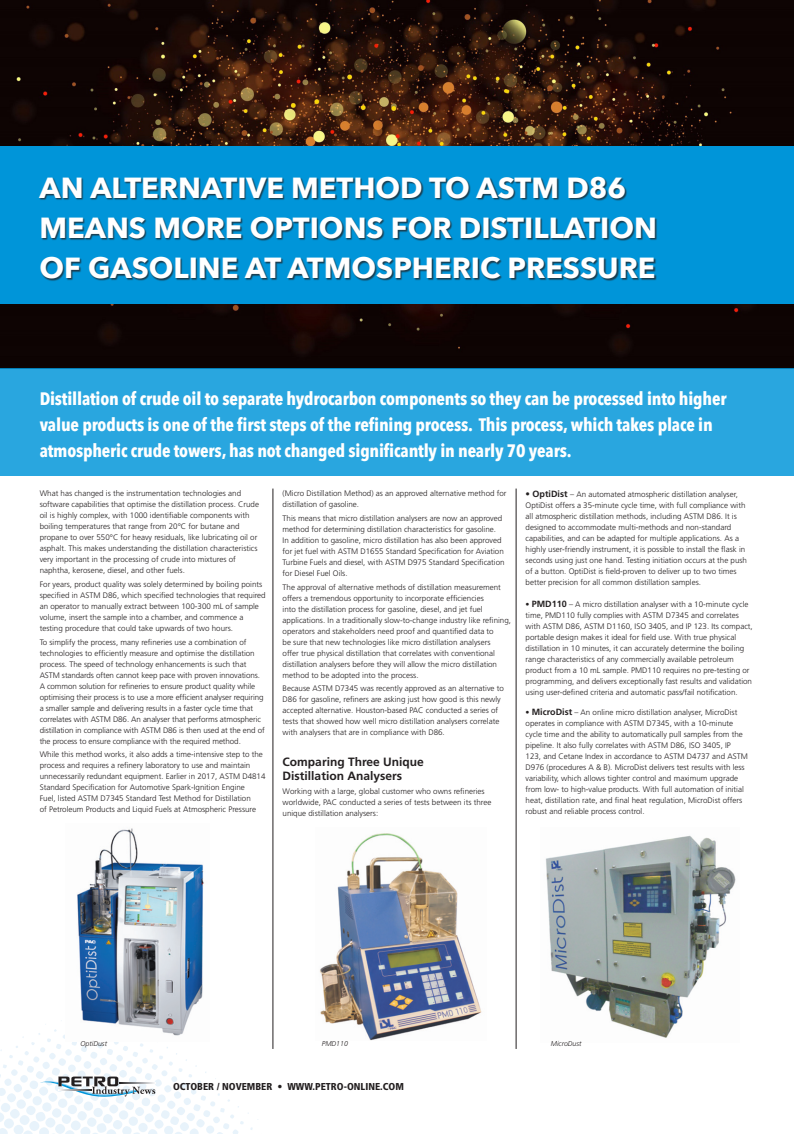
<style>
.page{position:relative;width:794px;height:1134px;background:#fff}
.page>*{position:absolute;margin:0;border:0;box-sizing:border-box;transform-origin:0 0}
.t1{font:700 29px/40px "Avenir Next";color:#fff}
.t2{font:700 18px/26px "Avenir Next Condensed";letter-spacing:-.01em;color:#fff}
.t3{font:700 12px/14px "Frutiger";color:#231f20}
.t4{font:900 condensed 10px "Frutiger";color:#231f20}
.t5{font:300 8px/11px "Frutiger";color:#231f20}
.t6{font:italic 300 7px "Frutiger";color:#231f20}
.s1{font-size:9px}
.s2{font-weight:700;font-size:9px}
</style>
<div class="page">
<svg style="left:0;top:1024px;width:258px;height:110px"></svg>
<svg style="left:58px;top:1090px;width:33px;height:1px"></svg>
<svg style="left:120px;top:1082px;width:35px;height:1px"></svg>
<hr style="left:516px;top:489px;width:1px;height:560px;background:#231f20">
<hr style="left:273px;top:489px;width:1px;height:560px;background:#231f20">
<img style="left:0;top:0;width:794px;height:369px">
<div style="left:0;top:369px;width:794px;height:107px;background:#29a6df"></div>
<div style="left:0;top:146px;width:794px;height:157px;background:#0095d9"></div>
<div style="left:39px;top:177px;width:618px;height:104px;background:#231f20;opacity:.75"></div>
<img style="left:545px;top:835px;width:191px;height:203px">
<img style="left:65px;top:828px;width:145px;height:214px">
<img style="left:320px;top:833px;width:162px;height:207px">
<p class="t1" style="left:40px;top:168px;width:619px">AN ALTERNATIVE METHOD TO ASTM D86<br>MEANS MORE OPTIONS FOR DISTILLATION<br>OF GASOLINE AT ATMOSPHERIC PRESSURE</p>
<p class="t2" style="left:40px;top:386px;width:688px">Distillation of crude oil to separate hydrocarbon components so they can be processed into higher value products is one of the first steps of the refining process. This process, which takes place in atmospheric crude towers, has not changed significantly in nearly 70 years.</p>
<p class="t5" style="left:40px;top:488px;width:221px">What has changed is the instrumentation technologies and software capabilities that optimise the distillation process. Crude oil is highly complex, with 1000 identifiable components with boiling temperatures that range from 20°C for butane and propane to over 550°C for heavy residuals, like lubricating oil or asphalt. This makes understanding the distillation characteristics very important in the processing of crude into mixtures of naphtha, kerosene, diesel, and other fuels.</p>
<p class="t5" style="left:40px;top:579px;width:227px">For years, product quality was solely determined by boiling points specified in ASTM D86, which specified technologies that required an operator to manually extract between 100-300 mL of sample volume, insert the sample into a chamber, and commence a testing procedure that could take upwards of two hours.</p>
<p class="t5" style="left:40px;top:636px;width:226px">To simplify the process, many refineries use a combination of technologies to efficiently measure and optimise the distillation process. The speed of technology enhancements is such that ASTM standards often cannot keep pace with proven innovations.<br>A common solution for refineries to ensure product quality while optimising their process is to use a more efficient analyser requiring a smaller sample and delivering results in a faster cycle time that correlates with ASTM D86. An analyser that performs atmospheric distillation in compliance with ASTM D86 is then used at the end of the process to ensure compliance with the required method.</p>
<p class="t5" style="left:40px;top:749px;width:227px">While this method works, it also adds a time-intensive step to the process and requires a refinery laboratory to use and maintain unnecessarily redundant equipment. Earlier in 2017, ASTM D4814<br>Standard Specification for Automotive Spark-Ignition Engine<br>Fuel, listed ASTM D7345 Standard Test Method for Distillation<br>of Petroleum Products and Liquid Fuels at Atmospheric Pressure</p>
<p class="t5" style="left:283px;top:488px;width:225px">(Micro Distillation Method) as an approved alternative method for distillation of gasoline.</p>
<p class="t5" style="left:283px;top:513px;width:223px">This means that micro distillation analysers are now an approved method for determining distillation characteristics for gasoline.<br>In addition to gasoline, micro distillation has also been approved for jet fuel with ASTM D1655 Standard Specification for Aviation Turbine Fuels and diesel, with ASTM D975 Standard Specification for Diesel Fuel Oils.</p>
<p class="t5" style="left:283px;top:581px;width:230px">The approval of alternative methods of distillation measurement offers a tremendous opportunity to incorporate efficiencies<br>into the distillation process for gasoline, diesel, and jet fuel applications. In a traditionally slow-to-change industry like refining, operators and stakeholders need proof and quantified data to<br>be sure that new technologies like micro distillation analysers<br>offer true physical distillation that correlates with conventional distillation analysers before they will allow the micro distillation method to be adopted into the process.</p>
<p class="t5" style="left:283px;top:683px;width:223px">Because ASTM D7345 was recently approved as an alternative to D86 for gasoline, refiners are asking just how good is this newly accepted alternative. Houston-based PAC conducted a series of tests that showed how well micro distillation analysers correlate with analysers that are in compliance with D86.</p>
<p class="t3" style="left:283px;top:755px;width:143px">Comparing Three Unique<br>Distillation Analysers</p>
<p class="t5" style="left:283px;top:786px;width:210px">Working with a large, global customer who owns refineries worldwide, PAC conducted a series of tests between its three unique distillation analysers:</p>
<p class="t5" style="left:525px;top:488px;width:223px"><span class="s1">•</span> <span class="s2">OptiDist</span> – An automated atmospheric distillation analyser, OptiDist offers a 35-minute cycle time, with full compliance with all atmospheric distillation methods, including ASTM D86. It is designed to accommodate multi-methods and non-standard capabilities, and can be adapted for multiple applications. As a highly user-friendly instrument, it is possible to install the flask in seconds using just one hand. Testing initiation occurs at the push of a button. OptiDist is field-proven to deliver up to two times better precision for all common distillation samples.</p>
<p class="t5" style="left:525px;top:599px;width:229px">• <span class="s2">PMD110</span> – A micro distillation analyser with a 10-minute cycle time, PMD110 fully complies with ASTM D7345 and correlates with ASTM D86, ASTM D1160, ISO 3405, and IP 123. Its compact, portable design makes it ideal for field use. With true physical distillation in 10 minutes, it can accurately determine the boiling range characteristics of any commercially available petroleum product from a 10 mL sample. PMD110 requires no pre-testing or programming, and delivers exceptionally fast results and validation using user-defined criteria and automatic pass/fail notification.</p>
<p class="t5" style="left:525px;top:706px;width:224px">• <span class="s2">MicroDist</span> – An online micro distillation analyser, MicroDist operates in compliance with ASTM D7345, with a 10-minute cycle time and the ability to automatically pull samples from the pipeline. It also fully correlates with ASTM D86, ISO 3405, IP 123, and Cetane Index in accordance to ASTM D4737 and ASTM D976 (procedures A &amp; B). MicroDist delivers test results with less variability, which allows tighter control and maximum upgrade from low- to high-value products. With full automation of initial heat, distillation rate, and final heat regulation, MicroDist offers robust and reliable process control.</p>
<p class="t6" style="left:81px;top:1039px;width:28px">OptiDust</p>
<p class="t6" style="left:322px;top:1039px;width:28px">PMD110</p>
<p class="t6" style="left:551px;top:1039px;width:32px">MicroDust</p>
<p class="t4" style="left:173px;top:1080px;width:232px">OCTOBER / NOVEMBER • WWW.PETRO-ONLINE.COM</p>
</div>
